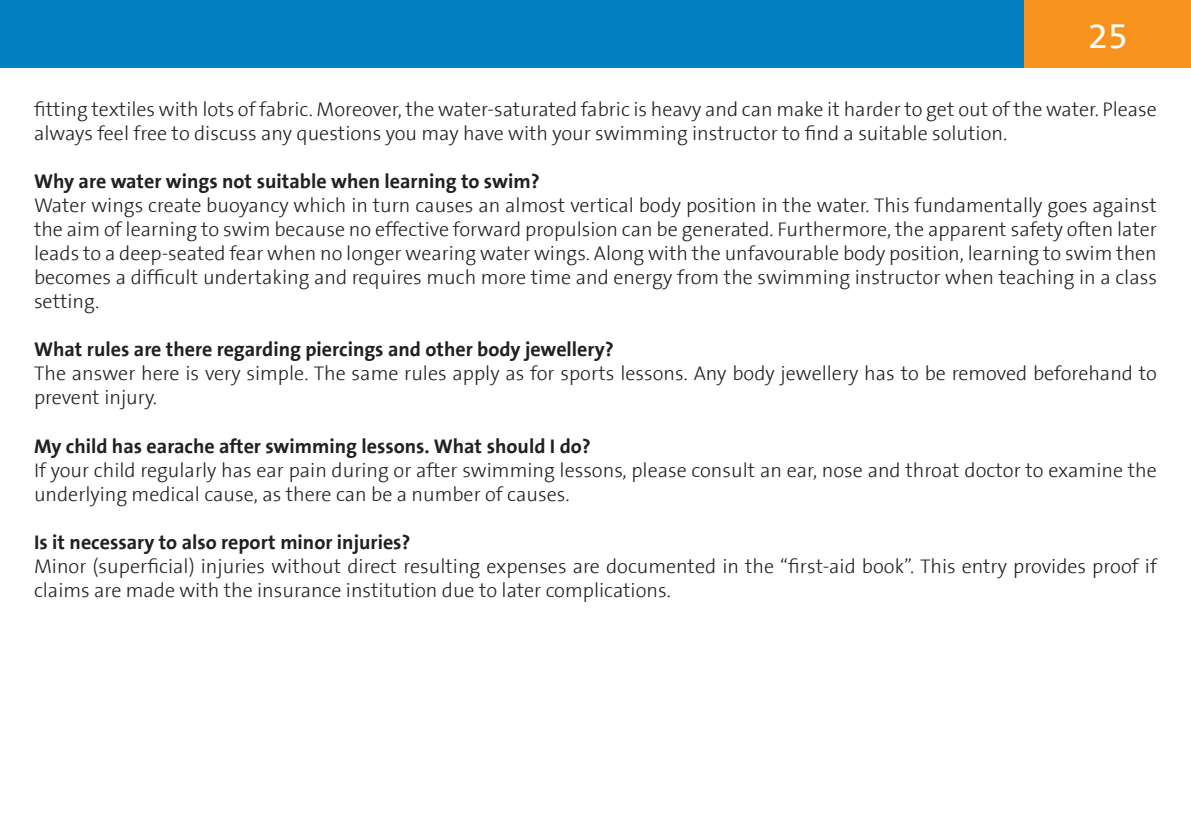
<style>
.page{position:relative;width:1191px;height:840px;background:#fff}
.page>*{position:absolute;margin:0;border:0;box-sizing:border-box;transform-origin:0 0}
.t1{font:36px "The Sans B5 Plain";color:#fff}
.t2{font:300 20px/24px "The Sans B3";color:#231f20}
.t3{font:700 20px "The Sans B7";color:#231f20}
</style>
<div class="page">
<div style="left:1020px;top:0;width:171px;height:68px;background:#f7931d"></div>
<div style="left:0;top:0;width:1023px;height:68px;background:#007fc1"></div>
<h1 class="t1" style="left:1088px;top:17px;width:41px">25</h1>
<p class="t2" style="left:34px;top:98px;width:1124px">fitting textiles with lots of fabric. Moreover, the water-saturated fabric is heavy and can make it harder to get out of the water. Please always feel free to discuss any questions you may have with your swimming instructor to find a suitable solution.</p>
<p class="t3" style="left:34px;top:171px;width:507px">Why are water wings not suitable when learning to swim?</p>
<p class="t2" style="left:34px;top:194px;width:1124px;text-align:justify">Water wings create buoyancy which in turn causes an almost vertical body position in the water. This fundamentally goes against the aim of learning to swim because no effective forward propulsion can be generated. Furthermore, the apparent safety often later leads to a deep-seated fear when no longer wearing water wings. Along with the unfavourable body position, learning to swim then becomes a difficult undertaking and requires much more time and energy from the swimming instructor when teaching in a class setting.</p>
<p class="t3" style="left:34px;top:339px;width:581px">What rules are there regarding piercings and other body jewellery?</p>
<p class="t2" style="left:34px;top:362px;width:1124px">The answer here is very simple. The same rules apply as for sports lessons. Any body jewellery has to be removed beforehand to prevent injury.</p>
<p class="t3" style="left:34px;top:435px;width:558px">My child has earache after swimming lessons. What should I do?</p>
<p class="t2" style="left:34px;top:458px;width:1124px">If your child regularly has ear pain during or after swimming lessons, please consult an ear, nose and throat doctor to examine the underlying medical cause, as there can be a number of causes.</p>
<p class="t3" style="left:34px;top:531px;width:378px">Is it necessary to also report minor injuries?</p>
<p class="t2" style="left:34px;top:554px;width:1124px">Minor (superficial) injuries without direct resulting expenses are documented in the “first-aid book”. This entry provides proof if claims are made with the insurance institution due to later complications.</p>
</div>
